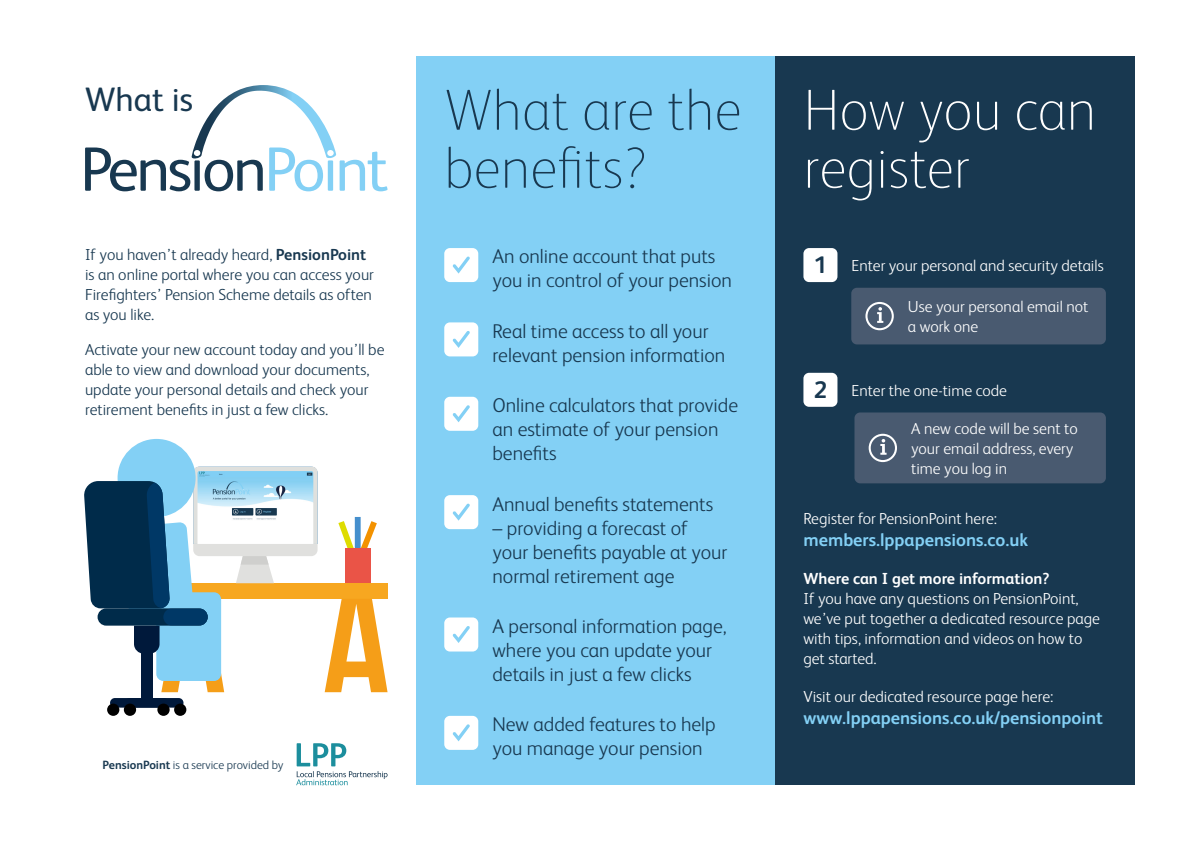
<style>
.page{position:relative;width:1191px;height:842px;background:#fff}
.page>*{position:absolute;margin:0;border:0;box-sizing:border-box;transform-origin:0 0}
.t1{font:100 58px/58px "FS Albert";color:#183850}
.t2{font:100 58px/58px "FS Albert";color:#fff}
.t3{font:34px "FS Albert";color:#183850}
.t4{font:700 24px "FS Albert";color:#183850}
.t5{font:300 20px/24px "FS Albert";color:#183850}
.t6{font:700 18px "FS Albert";color:#83d0f5}
.t7{font:300 16px/20px "FS Albert";color:#fff}
.t8{font:300 16px/20px "FS Albert";color:#183850}
.t9{font:700 16px "FS Albert";color:#fff}
.t10{font:300 12px "FS Albert";color:#183850}
.s1{font-weight:700}
</style>
<div class="page">
<div style="left:416px;top:57px;width:359px;height:728px;background:#83d0f5"></div>
<div style="left:775px;top:57px;width:359px;height:728px;background:#183850"></div>
<svg style="left:85px;top:85px;width:302px;height:106px"></svg>
<div style="left:444px;top:248px;width:34px;height:34px;background:#fff;border-radius:6px"></div>
<svg style="left:452px;top:256px;width:18px;height:18px"></svg>
<div style="left:444px;top:322px;width:34px;height:34px;background:#fff;border-radius:6px"></div>
<svg style="left:452px;top:331px;width:18px;height:17px"></svg>
<div style="left:444px;top:397px;width:34px;height:34px;background:#fff;border-radius:6px"></div>
<svg style="left:452px;top:405px;width:18px;height:17px"></svg>
<div style="left:444px;top:495px;width:34px;height:34px;background:#fff;border-radius:6px"></div>
<svg style="left:452px;top:503px;width:18px;height:18px"></svg>
<div style="left:444px;top:617px;width:34px;height:34px;background:#fff;border-radius:6px"></div>
<svg style="left:452px;top:626px;width:18px;height:17px"></svg>
<div style="left:444px;top:716px;width:34px;height:34px;background:#fff;border-radius:6px"></div>
<svg style="left:452px;top:724px;width:18px;height:17px"></svg>
<div style="left:803px;top:248px;width:34px;height:34px;background:#fff;border-radius:6px"></div>
<div style="left:851px;top:288px;width:255px;height:56px;background:#495a70;border-radius:6px"></div>
<svg style="left:865px;top:302px;width:28px;height:28px"></svg>
<div style="left:803px;top:373px;width:34px;height:34px;background:#fff;border-radius:6px"></div>
<div style="left:854px;top:412px;width:252px;height:71px;background:#495a70;border-radius:6px"></div>
<svg style="left:868px;top:434px;width:29px;height:28px"></svg>
<svg style="left:296px;top:743px;width:91px;height:42px"></svg>
<div style="left:161px;top:583px;width:226px;height:16px;background:#f7a720"></div>
<svg style="left:325px;top:599px;width:62px;height:93px"></svg>
<svg style="left:338px;top:517px;width:39px;height:42px"></svg>
<div style="left:345px;top:548px;width:25px;height:35px;background:#ea5447"></div>
<div style="left:118px;top:439px;width:78px;height:78px;background:#83d0f5;border-radius:50%"></div>
<div style="left:141px;top:648px;width:11px;height:50px;background:#00193b"></div>
<svg style="left:84px;top:467px;width:233px;height:225px"></svg>
<div style="left:110px;top:698px;width:73px;height:10px;background:#00193b;border-radius:5px"></div>
<div style="left:174px;top:704px;width:12px;height:12px;background:#000;border-radius:50%"></div>
<div style="left:157px;top:704px;width:13px;height:12px;background:#000;border-radius:50%"></div>
<div style="left:124px;top:704px;width:12px;height:12px;background:#000;border-radius:50%"></div>
<div style="left:107px;top:704px;width:12px;height:12px;background:#000;border-radius:50%"></div>
<p class="t3" style="left:85px;top:77px;width:110px">What is</p>
<p class="t1" style="left:444px;top:78px;width:299px">What are the benefits?</p>
<p class="t2" style="left:803px;top:78px;width:294px">How you can register</p>
<p class="t8" style="left:85px;top:244px;width:290px">If you haven’t already heard, <span class="s1">PensionPoint </span>is an online portal where you can access your Firefighters’ Pension Scheme details as often as you like.</p>
<p class="t8" style="left:85px;top:338px;width:301px">Activate your new account today and you’ll be able to view and download your documents, update your personal details and check your retirement benefits in just a few clicks.</p>
<p class="t10" style="left:103px;top:757px;width:182px"><span class="s1">PensionPoint</span> is a service provided by</p>
<p class="t5" style="left:492px;top:244px;width:241px">An online account that puts you in control of your pension</p>
<p class="t5" style="left:492px;top:318px;width:234px">Real time access to all your relevant pension information</p>
<p class="t5" style="left:492px;top:392px;width:247px">Online calculators that provide an estimate of your pension benefits</p>
<p class="t5" style="left:492px;top:491px;width:222px">Annual benefits statements</p>
<p class="t5" style="left:492px;top:515px;width:236px">– providing a forecast of your benefits payable at your normal retirement age</p>
<p class="t5" style="left:492px;top:613px;width:236px">A personal information page, where you can update your details in just a few clicks</p>
<p class="t5" style="left:492px;top:711px;width:225px">New added features to help you manage your pension</p>
<p class="t4" style="left:813px;top:249px;width:15px">1</p>
<p class="t7" style="left:851px;top:255px;width:253px">Enter your personal and security details</p>
<p class="t7" style="left:908px;top:296px;width:182px">Use your personal email not a work one</p>
<p class="t4" style="left:813px;top:373px;width:15px">2</p>
<p class="t7" style="left:851px;top:380px;width:157px">Enter the one-time code</p>
<p class="t7" style="left:911px;top:418px;width:168px">A new code will be sent to your email address, every time you log in</p>
<p class="t7" style="left:803px;top:508px;width:195px">Register for PensionPoint here:</p>
<p class="t6" style="left:803px;top:528px;width:226px">members.lppapensions.co.uk</p>
<p class="t9" style="left:803px;top:568px;width:247px">Where can I get more information?</p>
<p class="t7" style="left:803px;top:588px;width:298px">If you have any questions on PensionPoint, we’ve put together a dedicated resource page with tips, information and videos on how to get started.</p>
<p class="t7" style="left:803px;top:686px;width:251px">Visit our dedicated resource page here:</p>
<p class="t6" style="left:803px;top:706px;width:301px">www.lppapensions.co.uk/pensionpoint</p>
</div>
